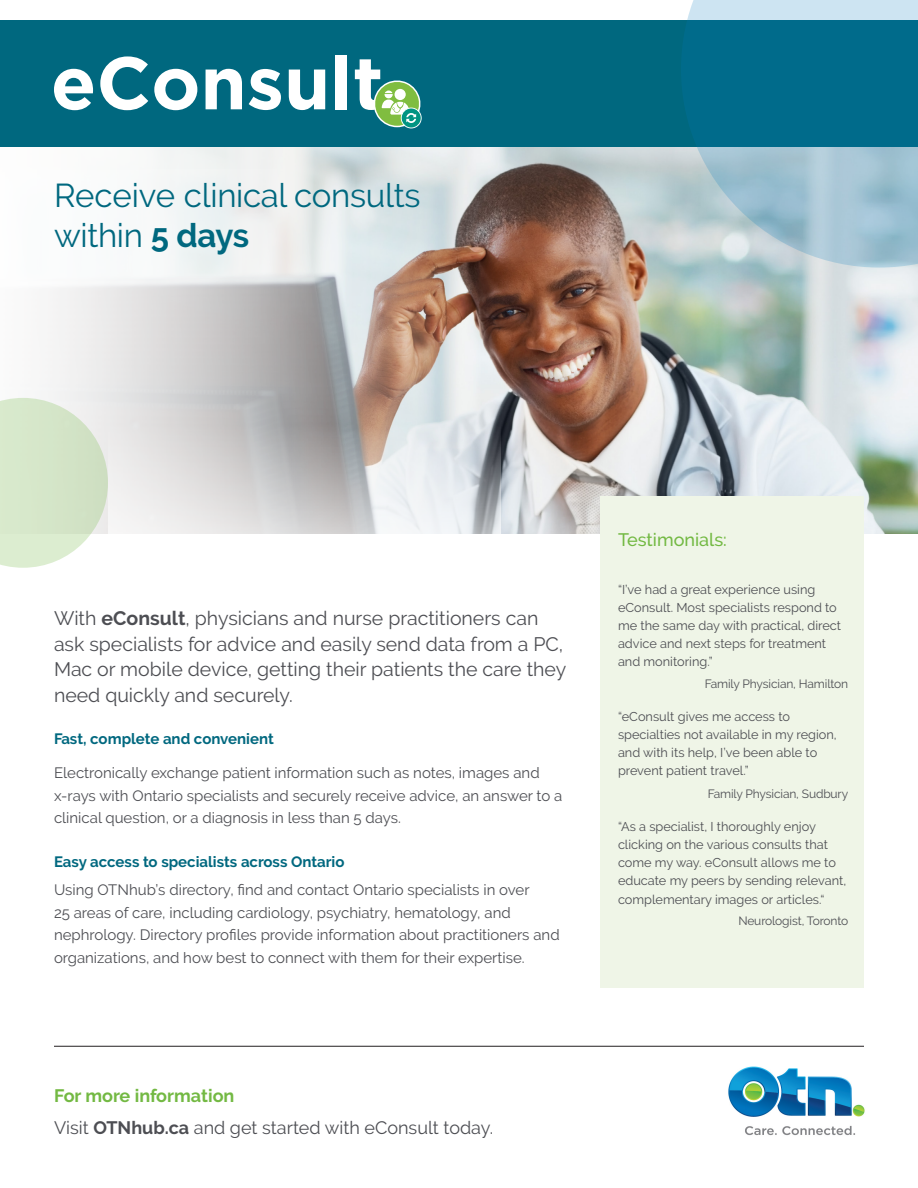
<style>
.page{position:relative;width:918px;height:1188px;background:#fff}
.page>*{position:absolute;margin:0;border:0;box-sizing:border-box;transform-origin:0 0}
.t1{font:700 74.25px "Gotham";color:#fff}
.t2{font:33px "Raleway";letter-spacing:-.01em;color:#00687f}
.Intro{font:19.5px/25.5px "Raleway";color:#4d4e53}
.Body{font:18px "Raleway";color:#4d4e53}
.Subhead{font:700 18px "Raleway";color:#73b943}
.Subhead_2{font:500 18px "Raleway";color:#73b943}
.Intro-2{font:15px/22.5px "Raleway";color:#4d4e53}
.Subhead-2{font:700 15px "Raleway";color:#00687f}
.Intro-3{font:700 15px "Raleway";color:#00687f}
.Body-2{font:12.75px/18px "Raleway";color:#4d4e53}
.Bullets_-_side_bar_c{font:12px "Raleway";letter-spacing:-.01em;color:#4d4e53}
.s1{font-weight:700}
</style>
<div class="page">
<img style="left:685px;top:1045px;width:180px;height:91px">
<img style="left:468px;top:147px;width:450px;height:387px">
<svg style="left:468px;top:424px;width:33px;height:110px;background:#a3a8ae"></svg>
<div style="left:600px;top:496px;width:264px;height:492px;background:#eff5e7"></div>
<hr style="left:54px;top:1046px;width:810px;height:1px;background:#231f20">
<svg style="left:154px;top:147px;width:314px;height:387px"></svg>
<svg style="left:21px;top:168px;width:336px;height:366px"></svg>
<div style="left:0;top:20px;width:918px;height:127px;background:#00687f"></div>
<svg style="left:681px;top:0;width:237px;height:268px"></svg>
<svg style="left:0;top:398px;width:108px;height:170px;background:#dae8d0"></svg>
<svg style="left:373px;top:80px;width:49px;height:48px"></svg>
<h1 class="t1" style="left:51px;top:34px;width:334px">eConsult</h1>
<p class="t2" style="left:54px;top:176px;width:368px">Receive clinical consults</p>
<p class="t2" style="left:54px;top:216px;width:197px">within <span class="s1">5 days</span></p>
<p class="Intro" style="left:54px;top:606px;width:514px">With <span class="s1">eConsult</span>, physicians and nurse practitioners can ask specialists for advice and easily send data from a PC, Mac or mobile device, getting their patients the care they need quickly and securely.</p>
<p class="Intro-3" style="left:54px;top:730px;width:221px">Fast, complete and convenient</p>
<p class="Intro-2" style="left:54px;top:762px;width:510px">Electronically exchange patient information such as notes, images and x-rays with Ontario specialists and securely receive advice, an answer to a clinical question, or a diagnosis in less than 5 days.</p>
<p class="Subhead-2" style="left:54px;top:853px;width:292px">Easy access to specialists across Ontario</p>
<p class="Intro-2" style="left:54px;top:879px;width:507px">Using OTNhub’s directory, find and contact Ontario specialists in over<br>25 areas of care, including cardiology, psychiatry, hematology, and nephrology. Directory profiles provide information about practitioners and organizations, and how best to connect with them for their expertise.</p>
<p class="Subhead" style="left:54px;top:1085px;width:182px">For more information</p>
<p class="Body" style="left:54px;top:1117px;width:441px">Visit <span class="s1">OTNhub.ca</span> and get started with eConsult today.</p>
<p class="Subhead_2" style="left:618px;top:529px;width:110px">Testimonials:</p>
<p class="Body-2" style="left:618px;top:580px;width:225px">“I’ve had a great experience using eConsult. Most specialists respond to me the same day with practical, direct advice and next steps for treatment and monitoring.”</p>
<p class="Bullets_-_side_bar_c" style="left:705px;top:677px;width:145px">Family Physician, Hamilton</p>
<p class="Body-2" style="left:618px;top:708px;width:220px">“eConsult gives me access to specialties not available in my region, and with its help, I’ve been able to prevent patient travel.”</p>
<p class="Bullets_-_side_bar_c" style="left:708px;top:786px;width:142px">Family Physician, Sudbury</p>
<p class="Body-2" style="left:618px;top:817px;width:230px">“As a specialist, I thoroughly enjoy clicking on the various consults that come my way. eConsult allows me to educate my peers by sending relevant,</p>
<p class="Body-2" style="left:618px;top:891px;width:208px">complementary images or articles.“</p>
<p class="Bullets_-_side_bar_c" style="left:738px;top:914px;width:111px">Neurologist, Toronto</p>
</div>
